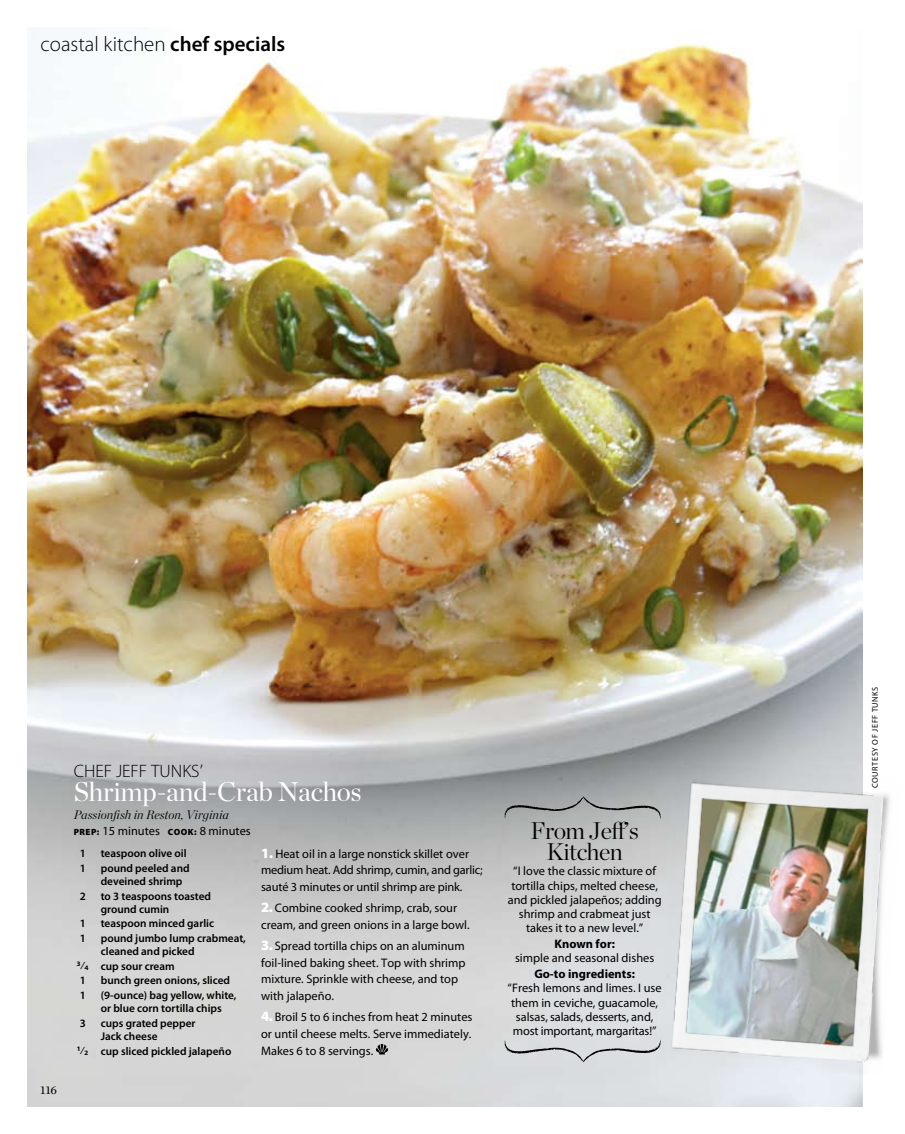
<style>
.page{position:relative;width:905px;height:1134px;background:#fff}
.page>*{position:absolute;margin:0;border:0;box-sizing:border-box;transform-origin:0 0}
.t1{font:27px "Chronicle Display";letter-spacing:-.01em;color:#fff}
.t2{font:300 24px/21px "Chronicle Display";letter-spacing:-.025em;color:#000;text-align:center}
.t3{font:300 21px "Myriad Pro";color:#000}
.t4{font:300 18px "Myriad Pro";color:#000}
.t5{font:12.3px/16.6px "Myriad Pro";color:#000}
.t6{font:italic 300 12.3px "Chronicle Display";color:#000}
.t7{font:700 12.3px "Myriad Pro";color:#000}
.t8{font:12px "Chronicle Text G1";color:#000}
.t9{font:600 11.25px/13.2px "Myriad Pro";color:#000}
.t10{font:8.25px "Myriad Pro";letter-spacing:.07em;color:#000}
.s1{font-weight:600}
.s2{font-weight:900;font-size:9px}
.s3{font-weight:900;font-size:14.25px;color:#fff}
.s4{font-size:10.8px}
</style>
<div class="page">
<img style="left:27px;top:30px;width:835px;height:1077px">
<img style="left:653px;top:768px;width:237px;height:319px">
<svg style="left:504px;top:1039px;width:157px;height:24px;background:#c8ccce"></svg>
<svg style="left:504px;top:796px;width:157px;height:24px;background:#9da1a1"></svg>
<svg style="left:375px;top:1044px;width:13px;height:11px"></svg>
<h3 class="t3" style="left:40px;top:33px;width:246px">coastal kitchen <span class="s1">chef specials</span></h3>
<p class="t8" style="left:40px;top:1080px;width:18px">116</p>
<h3 class="t4" style="left:74px;top:761px;width:130px">Chef Jeff Tunks’</h3>
<h1 class="t1" style="left:74px;top:771px;width:289px">Shrimp-and-Crab Nachos</h1>
<p class="t6" style="left:74px;top:805px;width:157px">Passionfish in Reston, Virginia</p>
<p class="t5" style="left:74px;top:823px;width:178px"><span class="s2">PREP:</span> 15 minutes <span class="s2">COOK:</span> 8 minutes</p>
<h2 class="t2" style="left:530px;top:818px;width:110px">From Jeff’s<br>Kitchen</h2>
<p class="t5" style="left:507px;top:864px;width:155px;line-height:14.2px;text-align:center">“I love the classic mixture of tortilla chips, melted cheese, and pickled jalapeños; adding shrimp and crabmeat just takes it to a new level.”</p>
<p class="t7" style="left:554px;top:937px;width:62px">Known for:</p>
<p class="t5" style="left:515px;top:950px;width:141px">simple and seasonal dishes</p>
<p class="t7" style="left:534px;top:967px;width:102px">Go-to ingredients:</p>
<p class="t5" style="left:507px;top:981px;width:156px;line-height:14.2px;text-align:center">“Fresh lemons and limes. I use them in ceviche, guacamole, salsas, salads, desserts, and, most important, margaritas!”</p>
<p class="t5" style="left:261px;top:845px;width:223px"><span class="s3">1.</span> Heat oil in a large nonstick skillet over medium heat. Add shrimp, cumin, and garlic; sauté 3 minutes or until shrimp are pink.</p>
<p class="t5" style="left:261px;top:900px;width:210px"><span class="s3">2.</span> Combine cooked shrimp, crab, sour cream, and green onions in a large bowl.</p>
<p class="t5" style="left:261px;top:938px;width:206px"><span class="s3">3.</span> Spread tortilla chips on an aluminum foil-lined baking sheet. Top with shrimp mixture. Sprinkle with cheese, and top with jalapeño.</p>
<p class="t5" style="left:261px;top:1009px;width:213px;text-align:justify"><span class="s3">4.</span> Broil 5 to 6 inches from heat 2 minutes or until cheese melts. Serve immediately.<br>Makes 6 to 8 servings.</p>
<p class="t9" style="left:80px;top:847px;width:8px">1</p>
<p class="t9" style="left:101px;top:847px;width:87px">teaspoon olive oil</p>
<p class="t9" style="left:80px;top:862px;width:8px">1</p>
<p class="t9" style="left:101px;top:862px;width:90px">pound peeled and deveined shrimp</p>
<p class="t9" style="left:80px;top:889px;width:8px">2</p>
<p class="t9" style="left:101px;top:889px;width:112px">to 3 teaspoons toasted ground cumin</p>
<p class="t9" style="left:80px;top:917px;width:8px">1</p>
<p class="t9" style="left:101px;top:917px;width:115px">teaspoon minced garlic</p>
<p class="t9" style="left:80px;top:932px;width:8px">1</p>
<p class="t9" style="left:101px;top:932px;width:147px">pound jumbo lump crabmeat, cleaned and picked</p>
<p class="t9" style="left:77px;top:959px;width:99px;line-height:14.7px">3<span class="s4">⁄</span>4 cup sour cream<br>1</p>
<p class="t9" style="left:101px;top:974px;width:131px">bunch green onions, sliced</p>
<p class="t9" style="left:80px;top:989px;width:8px">1</p>
<p class="t9" style="left:101px;top:989px;width:137px">(9-ounce) bag yellow, white, or blue corn tortilla chips</p>
<p class="t9" style="left:80px;top:1017px;width:8px">3</p>
<p class="t9" style="left:101px;top:1017px;width:96px">cups grated pepper<br>Jack cheese</p>
<p class="t9" style="left:77px;top:1044px;width:156px">1<span class="s4">⁄</span>2 cup sliced pickled jalapeño</p>
<p class="t10" style="left:870px;top:788px;width:103px;rotate:-90deg">courtesy of jeff tunks</p>
</div>
